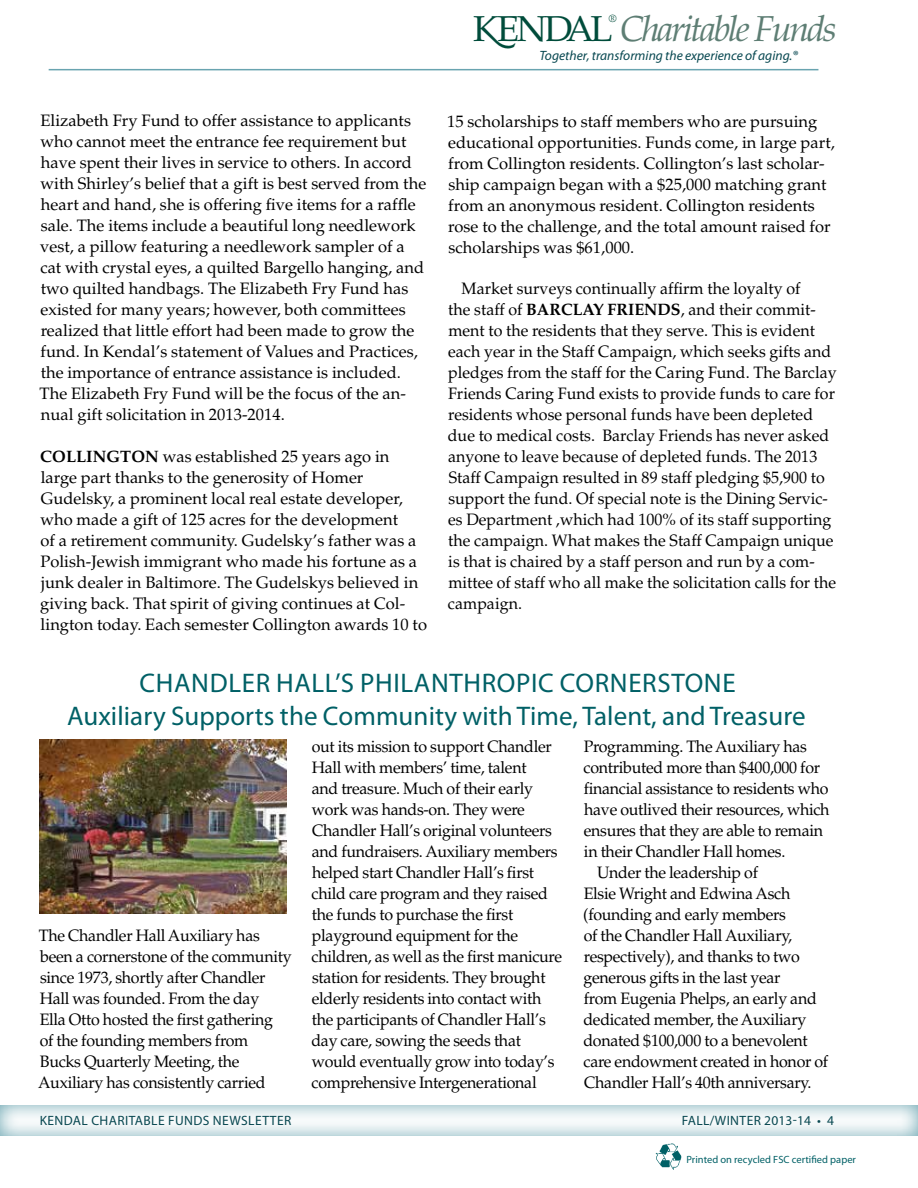
<style>
.page{position:relative;width:918px;height:1188px;background:#fff}
.page>*{position:absolute;margin:0;border:0;box-sizing:border-box;transform-origin:0 0}
.t1{font:italic 36px "Palatino";letter-spacing:-.065em;color:#5e7e74}
.t2{font:27px/33px "Myriad Pro";letter-spacing:.025em;color:#006066;text-align:center}
.t3{font:16.5px/21px "Palatino";color:#000}
.t4{font:16.5px/21px "Palatino";letter-spacing:-.02em;color:#000}
.t5{font:13.5px "Myriad Pro";letter-spacing:.03em;color:#084851}
.t6{font:italic 13.5px "Myriad Pro";color:#084851}
.t7{font:10.5px "Myriad Pro";letter-spacing:.005em;color:#006066}
.t8{font:10.5px "Kendal Palatino Roman";color:#004c3b}
.s1{font-family:"Kendal Palatino Roman";font-style:normal;color:#004c3b}
.s2{font-weight:700}
</style>
<div class="page">
<svg style="left:0;top:1105px;width:918px;height:31px"></svg>
<img style="left:655px;top:1143px;width:27px;height:27px">
<img style="left:40px;top:739px;width:246px;height:175px">
<hr style="left:49px;top:69px;width:769px;height:1px;background:#69a4b0">
<p class="t8" style="left:609px;top:12px;width:9px">®</p>
<h1 class="t1" style="left:473px;top:8px;width:365px"><span class="s1">KENDAL</span> Charitable Funds</h1>
<p class="t3" style="left:40px;top:111px;width:388px">Elizabeth Fry Fund to offer assistance to applicants who cannot meet the entrance fee requirement but have spent their lives in service to others. In accord with Shirley’s belief that a gift is best served from the heart and hand, she is offering five items for a raffle sale. The items include a beautiful long needlework vest, a pillow featuring a needlework sampler of a cat with crystal eyes, a quilted Bargello hanging, and two quilted handbags. The Elizabeth Fry Fund has existed for many years; however, both committees realized that little effort had been made to grow the fund. In Kendal’s statement of Values and Practices, the importance of entrance assistance is included.<br>The Elizabeth Fry Fund will be the focus of the an&shy;nual gift solicitation in 2013-2014.</p>
<p class="t3" style="left:40px;top:447px;width:388px"><span class="s2">COLLINGTON</span> was established 25 years ago in large part thanks to the generosity of Homer Gudelsky, a prominent local real estate developer, who made a gift of 125 acres for the development<br>of a retirement community. Gudelsky’s father was a Polish-Jewish immigrant who made his fortune as a junk dealer in Baltimore. The Gudelskys believed in giving back. That spirit of giving continues at Col&shy;lington today. Each semester Collington awards 10 to</p>
<p class="t6" style="left:539px;top:47px;width:260px">Together, transforming the experience of aging.®</p>
<p class="t3" style="left:447px;top:111px;width:389px">15 scholarships to staff members who are pursuing educational opportunities. Funds come, in large part, from Collington residents. Collington’s last scholar&shy;ship campaign began with a $25,000 matching grant from an anonymous resident. Collington residents rose to the challenge, and the total amount raised for scholarships was $61,000.</p>
<p class="t3" style="left:448px;top:279px;width:390px;text-indent:14px">Market surveys continually affirm the loyalty of<br>the staff of <span class="s2">BARCLAY FRIENDS</span>, and their commit&shy;ment to the residents that they serve. This is evident each year in the Staff Campaign, which seeks gifts and pledges from the staff for the Caring Fund. The Barclay Friends Caring Fund exists to provide funds to care for residents whose personal funds have been depleted due to medical costs. Barclay Friends has never asked anyone to leave because of depleted funds. The 2013<br>Staff Campaign resulted in 89 staff pledging $5,900 to support the fund. Of special note is the Dining Servic&shy;es Department ,which had 100% of its staff supporting the campaign. What makes the Staff Campaign unique is that is chaired by a staff person and run by a com&shy;mittee of staff who all make the solicitation calls for the campaign.</p>
<h2 class="t2" style="left:67px;top:666px;width:740px">chandler hall’s philanthropic cornerstone<br>Auxiliary Supports the Community with Time, Talent, and Treasure</h2>
<p class="t4" style="left:38px;top:925px;width:255px">The Chandler Hall Auxiliary has been a cornerstone of the community since 1973, shortly after Chandler<br>Hall was founded. From the day<br>Ella Otto hosted the first gathering<br>of the founding members from<br>Bucks Quarterly Meeting, the<br>Auxiliary has consistently carried</p>
<p class="t4" style="left:311px;top:736px;width:252px">out its mission to support Chandler Hall with members’ time, talent<br>and treasure. Much of their early work was hands-on. They were Chandler Hall’s original volunteers and fundraisers. Auxiliary members helped start Chandler Hall’s first child care program and they raised the funds to purchase the first playground equipment for the children, as well as the first manicure station for residents. They brought elderly residents into contact with the participants of Chandler Hall’s day care, sowing the seeds that would eventually grow into today’s comprehensive Intergenerational</p>
<p class="t4" style="left:584px;top:736px;width:225px">Programming. The Auxiliary has</p>
<p class="t4" style="left:584px;top:757px;width:238px">contributed more than $400,000 for</p>
<p class="t4" style="left:584px;top:778px;width:246px">financial assistance to residents who</p>
<p class="t4" style="left:584px;top:799px;width:247px">have outlived their resources, which</p>
<p class="t4" style="left:584px;top:820px;width:241px">ensures that they are able to remain</p>
<p class="t4" style="left:584px;top:841px;width:203px">in their Chandler Hall homes.</p>
<p class="t4" style="left:597px;top:862px;width:162px">Under the leadership of</p>
<p class="t4" style="left:584px;top:883px;width:208px">Elsie Wright and Edwina Asch</p>
<p class="t4" style="left:583px;top:904px;width:204px">(founding and early members</p>
<p class="t4" style="left:584px;top:925px;width:210px">of the Chandler Hall Auxiliary,</p>
<p class="t3" style="left:584px;top:946px;width:217px">respectively), and thanks to two</p>
<p class="t4" style="left:584px;top:967px;width:198px">generous gifts in the last year</p>
<p class="t4" style="left:584px;top:988px;width:234px">from Eugenia Phelps, an early and</p>
<p class="t4" style="left:583px;top:1009px;width:224px">dedicated member, the Auxiliary</p>
<p class="t4" style="left:583px;top:1030px;width:226px">donated $100,000 to a benevolent</p>
<p class="t4" style="left:584px;top:1051px;width:246px">care endowment created in honor of</p>
<p class="t4" style="left:584px;top:1072px;width:229px">Chandler Hall’s 40th anniversary.</p>
<p class="t5" style="left:40px;top:1112px;width:253px">Kendal Charitable Funds Newsletter</p>
<p class="t5" style="left:682px;top:1112px;width:154px">Fall/Winter 2013-14 • 4</p>
<p class="t7" style="left:687px;top:1153px;width:171px">Printed on recycled FSC certified paper</p>
</div>
